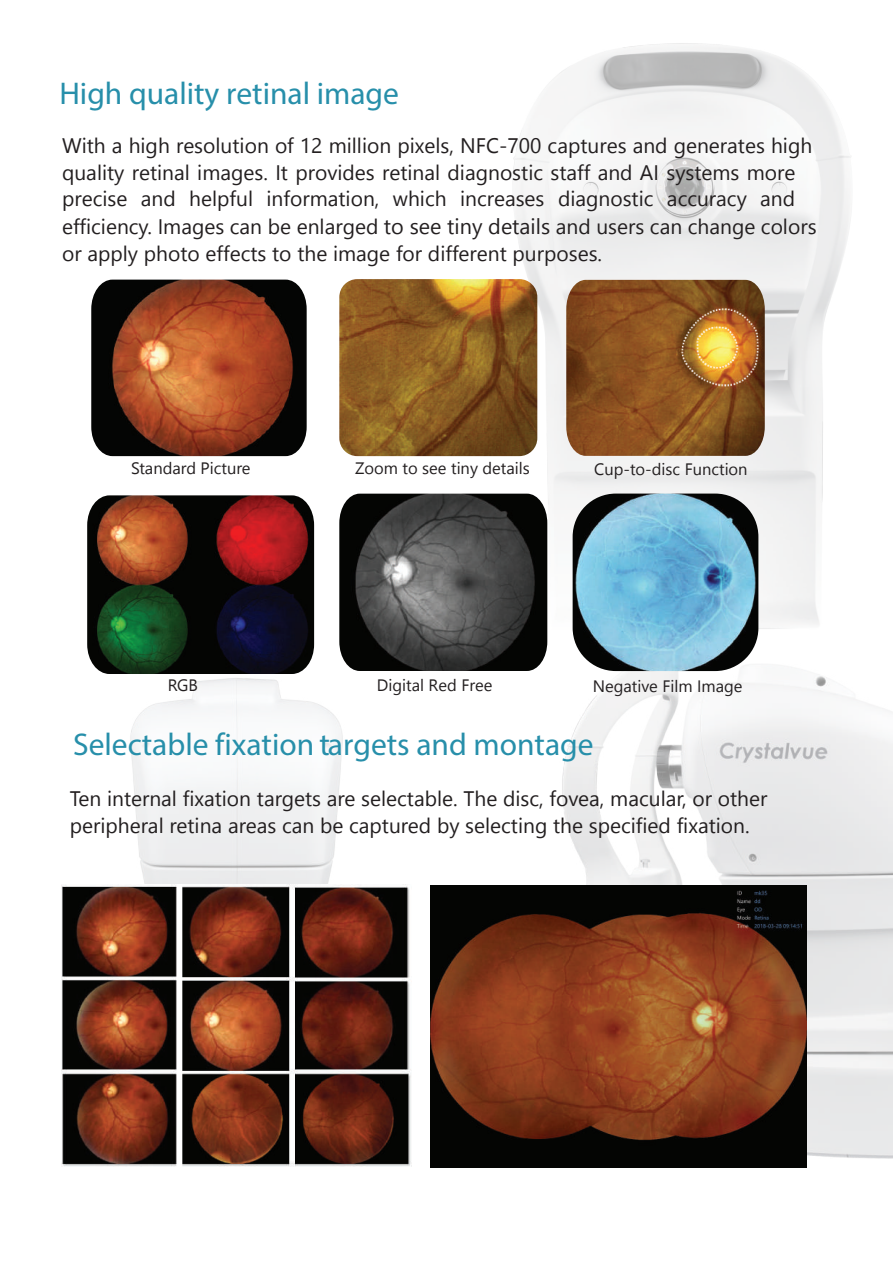
<style>
.page{position:relative;width:893px;height:1263px;background:#fff}
.page>*{position:absolute;margin:0;border:0;box-sizing:border-box;transform-origin:0 0}
.t1{font:31.5px "Myriad Pro";color:#278faa}
.t2{font:21px/27px "Segoe UI Historic";color:#231f20}
.t3{font:16.5px "Segoe UI Historic";color:#231f20}
.s1{font-size:21.6px}
</style>
<div class="page">
<img style="left:61px;top:678px;width:424px;height:490px">
<img style="left:419px;top:43px;width:432px;height:637px">
<img style="left:507px;top:554px;width:386px;height:614px">
<img style="left:62px;top:884px;width:350px;height:284px">
<img style="left:431px;top:886px;width:375px;height:281px">
<img style="left:91px;top:280px;width:216px;height:176px">
<img style="left:339px;top:494px;width:208px;height:177px">
<img style="left:87px;top:495px;width:227px;height:179px">
<img style="left:573px;top:494px;width:185px;height:177px">
<img style="left:566px;top:280px;width:199px;height:176px">
<img style="left:339px;top:279px;width:198px;height:177px">
<h1 class="t1" style="left:59px;top:74px;width:341px">High quality retinal image</h1>
<p class="t2" style="left:62px;top:132px;width:756px">With a high resolution of 12 million pixels, NFC-700 captures and generates high quality retinal images. It provides retinal diagnostic staff and AI systems more precise and helpful information, which increases diagnostic accuracy and efficiency. Images can be enlarged <span class="s1">to see tiny details</span> and users can change colors or apply photo effects to the image for different purposes.</p>
<p class="t3" style="left:131px;top:459px;width:121px">Standard Picture</p>
<p class="t3" style="left:355px;top:459px;width:176px">Zoom to see tiny details</p>
<p class="t3" style="left:594px;top:459px;width:155px">Cup-to-disc Function</p>
<p class="t3" style="left:168px;top:675px;width:32px">RGB</p>
<p class="t3" style="left:377px;top:675px;width:117px">Digital Red Free</p>
<h1 class="t1" style="left:73px;top:725px;width:522px">Selectable fixation targets and montage</h1>
<p class="t3" style="left:593px;top:677px;width:151px">Negative Film Image</p>
<p class="t2" style="left:70px;top:785px;width:699px">Ten internal fixation targets are selectable. The disc, fovea, macular, or other peripheral retina areas can be captured by selecting the specified fixation.</p>
</div>
